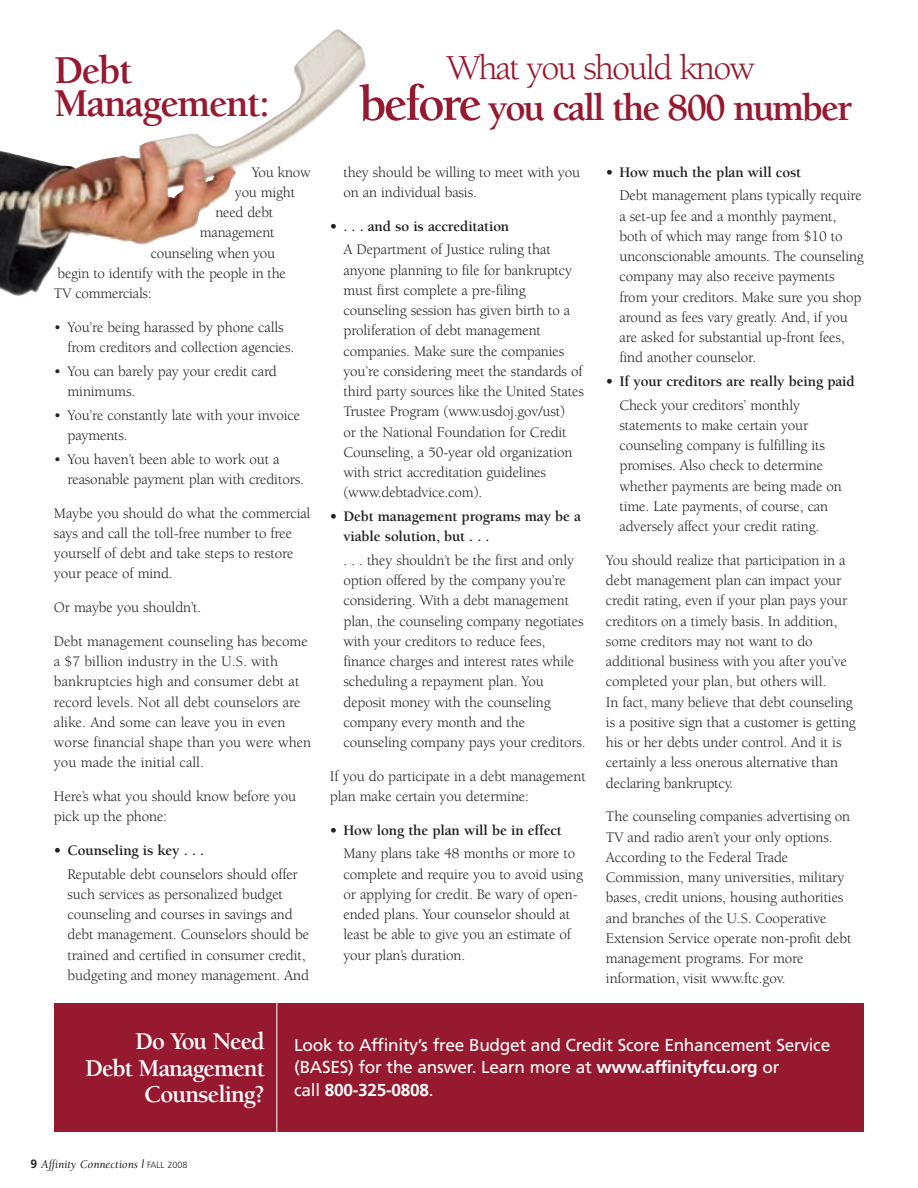
<style>
.page{position:relative;width:918px;height:1188px;background:#fff}
.page>*{position:absolute;margin:0;border:0;box-sizing:border-box;transform-origin:0 0}
.t1{font:700 40.5px/33.8px "Berkeley";letter-spacing:-.04em;color:#97192f}
.t2{font:700 39px "Berkeley";letter-spacing:-.055em;color:#97192f}
.t3{font:36px "Berkeley";letter-spacing:-.05em;color:#97192f}
.t4{font:700 24.75px/26.2px "Berkeley";letter-spacing:-.04em;color:#fff;text-align:right}
.t5{font:17.25px/22.5px "Frutiger";letter-spacing:-.015em;color:#fff}
.t6{font:15px/20.2px "Berkeley";letter-spacing:-.01em;color:#231f20}
.t7{font:700 15px/20.2px "Berkeley";letter-spacing:-.01em;color:#231f20}
.t8{font:italic 12px "Berkeley";letter-spacing:-.015em;color:#231f20}
.s1{font-size:51px}
.s2{font-weight:700}
.s3{font-family:"Frutiger";font-weight:700;font-style:normal}
.s4{font-family:"Frutiger";font-weight:300;font-style:normal;font-size:9px}
</style>
<div class="page">
<div style="left:54px;top:1004px;width:810px;height:128px;background:#97192f"></div>
<hr style="left:276px;top:998px;width:1px;height:136px;background:#fff">
<img style="left:0;top:29px;width:366px;height:267px">
<h1 class="t1" style="left:54px;top:56px;width:218px">Debt<br>Management:</h1>
<p class="t6" style="left:252px;top:163px;width:61px">You know</p>
<p class="t6" style="left:235px;top:183px;width:62px">you might</p>
<p class="t6" style="left:215px;top:204px;width:59px">need debt</p>
<p class="t6" style="left:200px;top:224px;width:76px">management</p>
<p class="t6" style="left:151px;top:244px;width:126px">counseling when you</p>
<p class="t6" style="left:57px;top:264px;width:230px">begin to identify with the people in the</p>
<p class="t6" style="left:54px;top:285px;width:99px">TV commercials:</p>
<p class="t6" style="left:67px;top:318px;width:229px;text-indent:-13px">• You’re being harassed by phone calls from creditors and collection agencies.</p>
<p class="t6" style="left:67px;top:362px;width:211px;text-indent:-13px">• You can barely pay your credit card minimums.</p>
<p class="t6" style="left:67px;top:406px;width:234px;text-indent:-13px">• You’re constantly late with your invoice payments.</p>
<p class="t6" style="left:67px;top:450px;width:238px;text-indent:-13px">• You haven’t been able to work out a reasonable payment plan with creditors.</p>
<p class="t6" style="left:54px;top:504px;width:258px">Maybe you should do what the commercial says and call the toll-free number to free yourself of debt and take steps to restore your peace of mind.</p>
<p class="t6" style="left:54px;top:598px;width:149px">Or maybe you shouldn’t.</p>
<p class="t6" style="left:54px;top:632px;width:259px">Debt management counseling has become a $7 billion industry in the U.S. with bankruptcies high and consumer debt at record levels. Not all debt counselors are alike. And some can leave you in even worse financial shape than you were when you made the initial call.</p>
<p class="t6" style="left:54px;top:787px;width:244px">Here’s what you should know before you pick up the phone:</p>
<p class="t7" style="left:54px;top:841px;width:152px">• Counseling is key . . .</p>
<p class="t6" style="left:67px;top:865px;width:243px">Reputable debt counselors should offer such services as personalized budget counseling and courses in savings and debt management. Counselors should be trained and certified in consumer credit, budgeting and money management. And</p>
<h3 class="t3" style="left:446px;top:54px;width:310px">What you should know</h3>
<h2 class="t2" style="left:359px;top:92px;width:494px"><span class="s1">before</span> you call the 800 number</h2>
<p class="t6" style="left:343px;top:163px;width:238px">they should be willing to meet with you on an individual basis.</p>
<p class="t7" style="left:330px;top:217px;width:181px">• . . . and so is accreditation</p>
<p class="t6" style="left:343px;top:241px;width:242px">A Department of Justice ruling that anyone planning to file for bankruptcy must first complete a pre-filing counseling session has given birth to a proliferation of debt management companies. Make sure the companies you’re considering meet the standards of third party sources like the United States Trustee Program (www.usdoj.gov/ust)<br>or the National Foundation for Credit Counseling, a 50-year old organization with strict accreditation guidelines (www.debtadvice.com).</p>
<p class="t7" style="left:343px;top:507px;width:239px;text-indent:-14px">• Debt management programs may be a viable solution, but . . .</p>
<p class="t6" style="left:343px;top:551px;width:244px">. . . they shouldn’t be the first and only option offered by the company you’re considering. With a debt management plan, the counseling company negotiates with your creditors to reduce fees, finance charges and interest rates while scheduling a repayment plan. You deposit money with the counseling company every month and the counseling company pays your creditors.</p>
<p class="t6" style="left:330px;top:767px;width:257px">If you do participate in a debt management plan make certain you determine:</p>
<p class="t7" style="left:330px;top:821px;width:233px">• How long the plan will be in effect</p>
<p class="t6" style="left:343px;top:845px;width:241px">Many plans take 48 months or more to complete and require you to avoid using or applying for credit. Be wary of open&shy;ended plans. Your counselor should at least be able to give you an estimate of your plan’s duration.</p>
<p class="t7" style="left:606px;top:163px;width:197px">• How much the plan will cost</p>
<p class="t6" style="left:619px;top:187px;width:246px">Debt management plans typically require a set-up fee and a monthly payment, both of which may range from $10 to unconscionable amounts. The counseling company may also receive payments from your creditors. Make sure you shop around as fees vary greatly. And, if you are asked for substantial up-front fees, find another counselor.</p>
<p class="t7" style="left:606px;top:372px;width:250px">• If your creditors are really being paid</p>
<p class="t6" style="left:619px;top:396px;width:224px">Check your creditors’ monthly statements to make certain your counseling company is fulfilling its promises. Also check to determine whether payments are being made on time. Late payments, of course, can adversely affect your credit rating.</p>
<p class="t6" style="left:606px;top:551px;width:251px">You should realize that participation in a debt management plan can impact your credit rating, even if your plan pays your creditors on a timely basis. In addition, some creditors may not want to do additional business with you after you’ve completed your plan, but others will.<br>In fact, many believe that debt counseling is a positive sign that a customer is getting his or her debts under control. And it is certainly a less onerous alternative than declaring bankruptcy.</p>
<p class="t6" style="left:606px;top:808px;width:247px">The counseling companies advertising on TV and radio aren’t your only options.<br>According to the Federal Trade Commission, many universities, military bases, credit unions, housing authorities and branches of the U.S. Cooperative Extension Service operate non-profit debt management programs. For more information, visit www.ftc.gov.</p>
<h3 class="t4" style="left:85px;top:1031px;width:181px">Do You Need<br>Debt Management<br>Counseling?</h3>
<p class="t5" style="left:294px;top:1035px;width:537px">Look to Affinity’s free Budget and Credit Score Enhancement Service (BASES) for the answer. Learn more at <span class="s2">www.affinityfcu.org</span> or<br>call <span class="s2">800-325-0808</span>.</p>
<p class="t8" style="left:30px;top:1159px;width:159px"><span class="s3">9</span> Affinity Connections | <span class="s4">FALL 2008</span></p>
</div>
